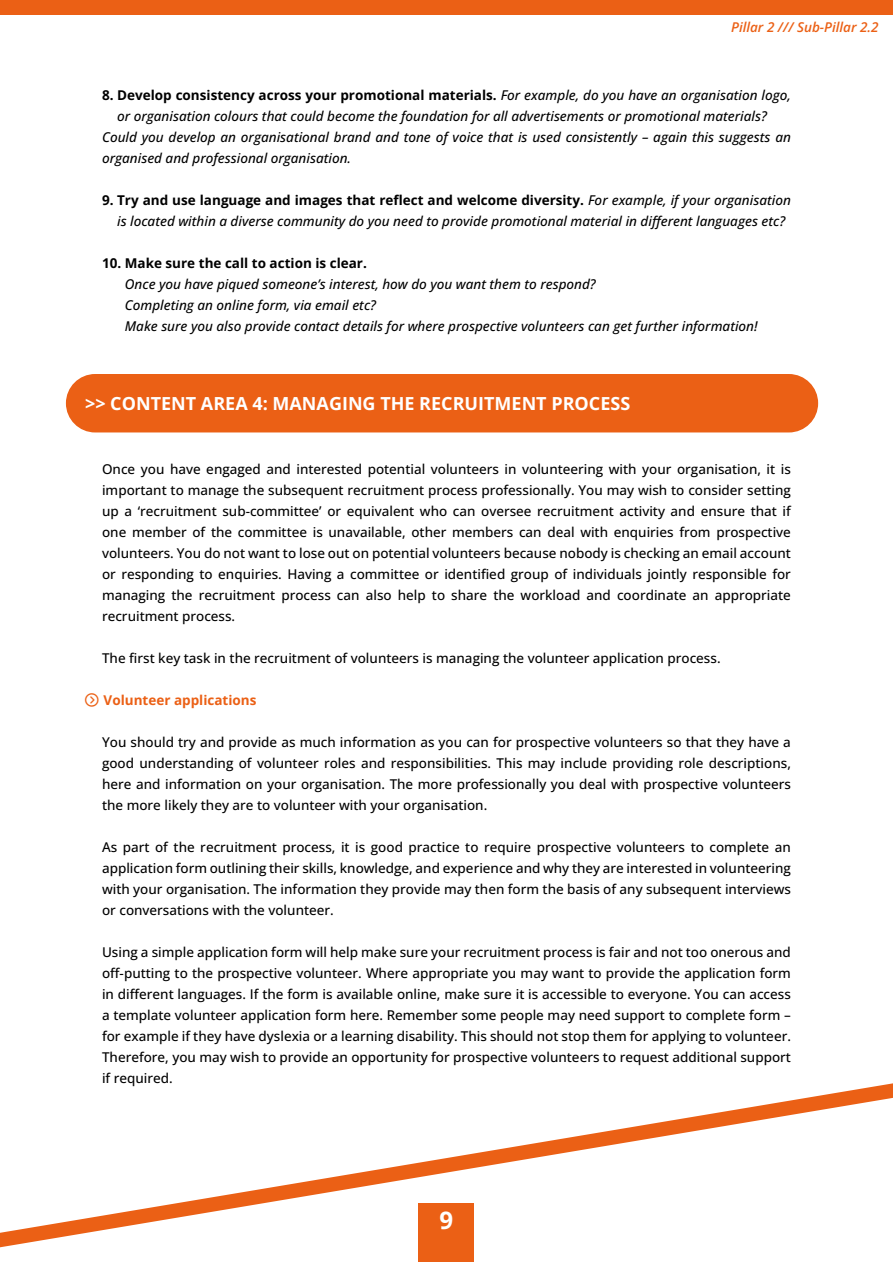
<style>
.page{position:relative;width:893px;height:1263px;background:#fff}
.page>*{position:absolute;margin:0;border:0;box-sizing:border-box;transform-origin:0 0}
.t1{font:700 24px "Open Sans";color:#fff}
.t2{font:700 18px "Open Sans";color:#fff}
.t3{font:500 13.5px/21px "Open Sans";color:#000;text-align:justify}
.t4{font:italic 500 13.5px/21px "Open Sans";color:#000}
.t5{font:700 13.5px "Open Sans";color:#000}
.t6{font:italic 600 13.5px "Open Sans";color:#eb6015}
.t7{font:700 13.5px "Open Sans";color:#eb6015}
.s1{font-weight:500;font-style:italic}
.s2{font-weight:700;font-style:normal}
</style>
<div class="page">
<svg style="left:0;top:1083px;width:893px;height:179px"></svg>
<div style="left:66px;top:374px;width:752px;height:58px;background:#eb6015;border-radius:29px"></div>
<div style="left:419px;top:1203px;width:55px;height:59px;background:#eb6015"></div>
<div style="left:0;top:0;width:893px;height:14px;background:#eb6015"></div>
<p class="t6" style="left:731px;top:18px;width:149px">Pillar 2 /// Sub-Pillar 2.2</p>
<p class="t5" style="left:102px;top:86px;width:690px">8. Develop consistency across your promotional materials. <span class="s1">For example, do you have an organisation logo,</span></p>
<p class="t4" style="left:117px;top:105px;width:651px">or organisation colours that could become the foundation for all advertisements or promotional materials?</p>
<p class="t4" style="left:102px;top:126px;width:690px">Could you develop an organisational brand and tone of voice that is used consistently – again this suggests an</p>
<p class="t4" style="left:102px;top:147px;width:251px">organised and professional organisation.</p>
<p class="t4" style="left:117px;top:189px;width:675px;text-indent:-15px"><span class="s2">9. Try and use language and images that reflect and welcome diversity.</span> For example, if your organisation is located within a diverse community do you need to provide promotional material in different languages etc?</p>
<p class="t5" style="left:102px;top:254px;width:266px">10. Make sure the call to action is clear.</p>
<p class="t4" style="left:125px;top:273px;width:634px">Once you have piqued someone’s interest, how do you want them to respond?<br>Completing an online form, via email etc?<br>Make sure you also provide contact details for where prospective volunteers can get further information!</p>
<h2 class="t2" style="left:85px;top:391px;width:547px">&gt;&gt; CONTENT AREA 4: MANAGING THE RECRUITMENT PROCESS</h2>
<p class="t3" style="left:102px;top:458px;width:690px">Once you have engaged and interested potential volunteers in volunteering with your organisation, it is important to manage the subsequent recruitment process professionally. You may wish to consider setting up a ‘recruitment sub-committee’ or equivalent who can oversee recruitment activity and ensure that if one member of the committee is unavailable, other members can deal with enquiries from prospective volunteers. You do not want to lose out on potential volunteers because nobody is checking an email account or responding to enquiries. Having a committee or identified group of individuals jointly responsible for managing the recruitment process can also help to share the workload and coordinate an appropriate recruitment process.</p>
<p class="t3" style="left:102px;top:647px;width:620px">The first key task in the recruitment of volunteers is managing the volunteer application process.</p>
<p class="t7" style="left:104px;top:691px;width:154px">Volunteer applications</p>
<p class="t3" style="left:102px;top:731px;width:690px">You should try and provide as much information as you can for prospective volunteers so that they have a good understanding of volunteer roles and responsibilities. This may include providing role descriptions, here and information on your organisation. The more professionally you deal with prospective volunteers the more likely they are to volunteer with your organisation.</p>
<p class="t3" style="left:102px;top:836px;width:690px">As part of the recruitment process, it is good practice to require prospective volunteers to complete an application form outlining their skills, knowledge, and experience and why they are interested in volunteering with your organisation. The information they provide may then form the basis of any subsequent interviews or conversations with the volunteer.</p>
<p class="t3" style="left:102px;top:941px;width:690px">Using a simple application form will help make sure your recruitment process is fair and not too onerous and off-putting to the prospective volunteer. Where appropriate you may want to provide the application form in different languages. If the form is available online, make sure it is accessible to everyone. You can access a template volunteer application form here. Remember some people may need support to complete form – for example if they have dyslexia or a learning disability. This should not stop them for applying to volunteer.<br>Therefore, you may wish to provide an opportunity for prospective volunteers to request additional support if required.</p>
<h1 class="t1" style="left:440px;top:1204px;width:15px">9</h1>
</div>
